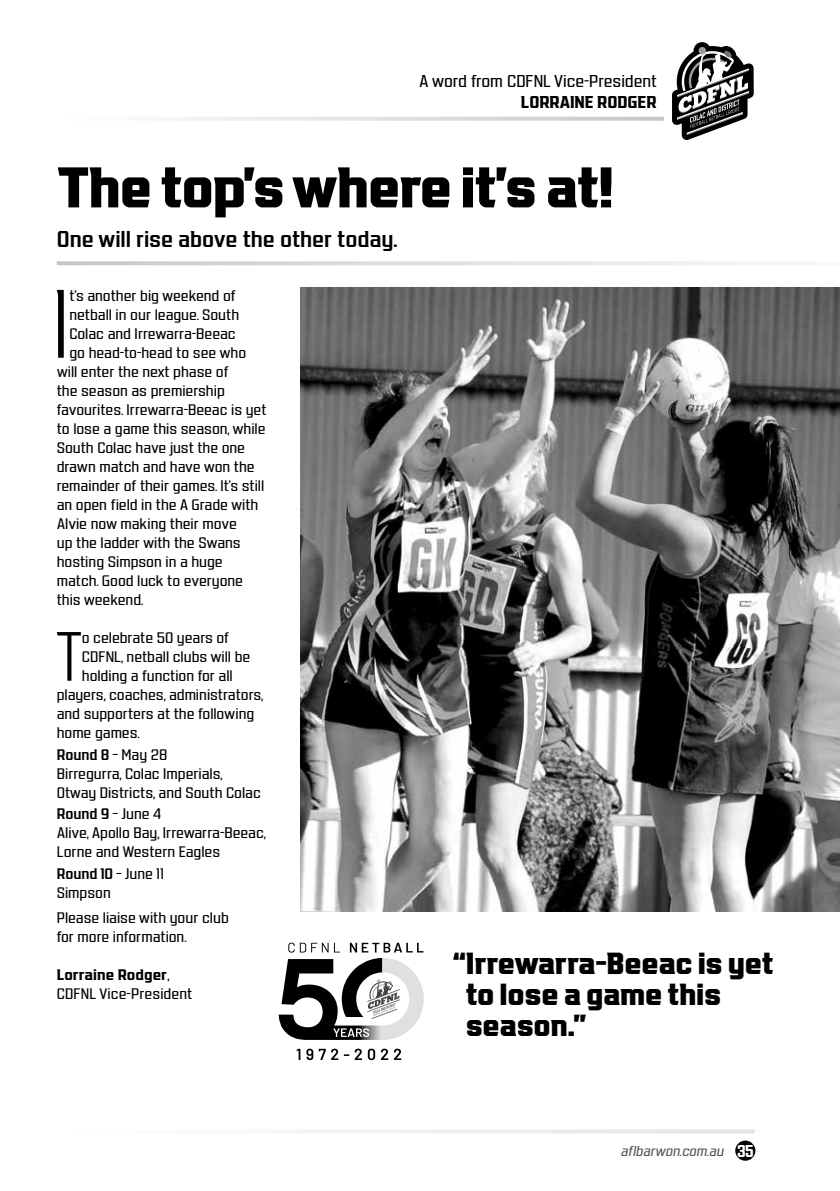
<style>
.page{position:relative;width:840px;height:1191px;background:#fff}
.page>*{position:absolute;margin:0;border:0;box-sizing:border-box;transform-origin:0 0}
.t1{font:200 semi-condensed 101.6px "Redzone";color:#000}
.t2{font:200 semi-condensed 73px "Redzone";color:#000}
.t3{font:900 60px "Redzone";letter-spacing:-.02em;color:#000}
.t4{font:900 32px/31px "Redzone";letter-spacing:-.01em;color:#000}
.t5{font:500 24px "Redzone";letter-spacing:-.005em;color:#000}
.t6{font:300 18px "Redzone";letter-spacing:-.005em;color:#000}
.t7{font:700 18px "Redzone";letter-spacing:-.005em;color:#000}
.t8{font:300 16px/19px "Redzone";letter-spacing:-.005em;color:#000}
.t9{font:italic 300 15px "Redzone";color:#575756}
.s1{font-weight:500}
.s2{font-weight:700}
.s3{font-weight:700;font-style:normal;font-stretch:semi-condensed;font-size:18px;color:#fff}
</style>
<div class="page">
<div style="left:734px;top:1140px;width:21px;height:20px;background:#000;border-radius:50%"></div>
<svg style="left:331px;top:1129px;width:423px;height:4px;fill:#efefef"></svg>
<svg style="left:179px;top:117px;width:484px;height:4px"></svg>
<svg style="left:672px;top:42px;width:82px;height:98px"></svg>
<img style="left:300px;top:287px;width:539px;height:624px">
<svg style="left:288px;top:942px;width:40px;height:10px"></svg>
<svg style="left:334px;top:942px;width:6px;height:10px"></svg>
<svg style="left:349px;top:942px;width:74px;height:10px"></svg>
<svg style="left:296px;top:1048px;width:4px;height:12px"></svg>
<svg style="left:306px;top:1048px;width:69px;height:12px"></svg>
<svg style="left:381px;top:1048px;width:7px;height:12px"></svg>
<svg style="left:394px;top:1048px;width:7px;height:12px"></svg>
<svg style="left:278px;top:958px;width:145px;height:82px"></svg>
<svg style="left:57px;top:261px;width:705px;height:4px"></svg>
<p class="t6" style="left:419px;top:71px;width:239px">A word from CDFNL Vice-President</p>
<p class="t7" style="left:520px;top:92px;width:137px">LORRAINE RODGER</p>
<h3 class="t3" style="left:57px;top:156px;width:558px">The top’s where it’s at!</h3>
<h3 class="t5" style="left:57px;top:226px;width:342px">One will rise above the other today.</h3>
<h1 class="t1" style="left:52px;top:273px;width:20px">I</h1>
<p class="t8" style="left:69px;top:286px;width:168px">t’s another big weekend of</p>
<p class="t8" style="left:69px;top:305px;width:171px">netball in our league. South</p>
<p class="t8" style="left:69px;top:324px;width:168px">Colac and Irrewarra-Beeac</p>
<p class="t8" style="left:69px;top:343px;width:178px">go head-to-head to see who</p>
<p class="t8" style="left:57px;top:362px;width:174px">will enter the next phase of</p>
<p class="t8" style="left:57px;top:381px;width:170px">the season as premiership</p>
<p class="t8" style="left:57px;top:400px;width:211px">favourites. Irrewarra-Beeac is yet</p>
<p class="t8" style="left:57px;top:419px;width:210px">to lose a game this season, while</p>
<p class="t8" style="left:57px;top:438px;width:190px">South Colac have just the one</p>
<p class="t8" style="left:57px;top:457px;width:199px">drawn match and have won the</p>
<p class="t8" style="left:57px;top:476px;width:209px">remainder of their games. It’s still</p>
<p class="t8" style="left:57px;top:495px;width:203px">an open field in the A Grade with</p>
<p class="t8" style="left:57px;top:514px;width:182px">Alvie now making their move</p>
<p class="t8" style="left:57px;top:532px;width:185px">up the ladder with the Swans</p>
<p class="t8" style="left:57px;top:551px;width:167px">hosting Simpson in a huge</p>
<p class="t8" style="left:57px;top:570px;width:188px">match. Good luck to everyone</p>
<p class="t8" style="left:57px;top:589px;width:88px">this weekend.</p>
<h2 class="t2" style="left:54px;top:620px;width:31px">T</h2>
<p class="t8" style="left:82px;top:628px;width:149px">o celebrate 50 years of</p>
<p class="t8" style="left:82px;top:647px;width:170px">CDFNL, netball clubs will be</p>
<p class="t8" style="left:82px;top:666px;width:152px">holding a function for all</p>
<p class="t8" style="left:57px;top:685px;width:208px">players, coaches, administrators,</p>
<p class="t8" style="left:57px;top:704px;width:199px">and supporters at the following</p>
<p class="t8" style="left:57px;top:723px;width:84px">home games.</p>
<p class="t8" style="left:57px;top:744px;width:205px"><span class="s1">Round 8</span> – May 28<br>Birregurra, Colac Imperials,<br>Otway Districts, and South Colac</p>
<p class="t8" style="left:57px;top:804px;width:211px"><span class="s1">Round 9</span> – June 4<br>Alive, Apollo Bay, Irrewarra-Beeac,<br>Lorne and Western Eagles</p>
<p class="t8" style="left:57px;top:864px;width:109px"><span class="s1">Round 10</span> – June 11<br>Simpson</p>
<p class="t8" style="left:57px;top:908px;width:173px">Please liaise with your club for more information.</p>
<p class="t8" style="left:57px;top:965px;width:137px"><span class="s2">Lorraine Rodger</span>,<br>CDFNL Vice-President</p>
<h3 class="t4" style="left:465px;top:947px;width:309px;text-indent:-13px">“Irrewarra-Beeac is yet to lose a game this season.”</h3>
<p class="t9" style="left:620px;top:1143px;width:135px">aflbarwon.com.au <span class="s3">35</span></p>
</div>
